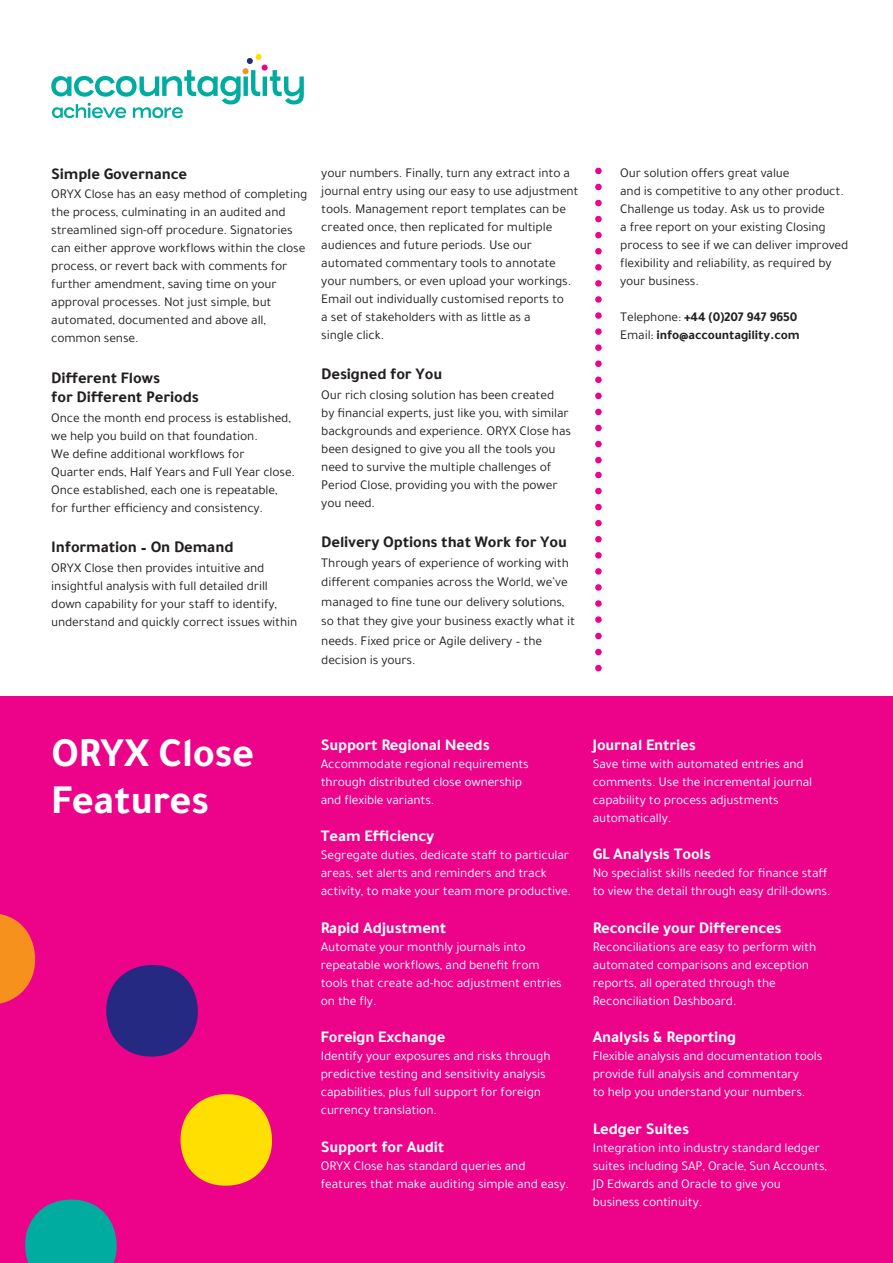
<style>
.page{position:relative;width:893px;height:1263px;background:#fff}
.page>*{position:absolute;margin:0;border:0;box-sizing:border-box;transform-origin:0 0}
.t1{font:700 42px/46.5px "Tajawal";letter-spacing:-.01em;color:#fff}
.t2{font:700 16.5px "Tajawal";letter-spacing:-.01em;color:#fff}
.t3{font:700 16.5px/19.5px "Tajawal";letter-spacing:-.01em;color:#231f20}
.t4{font:13.5px/18px "Tajawal";letter-spacing:-.01em;color:#231f20}
.t5{font:13.5px/18px "Tajawal";letter-spacing:-.01em;color:#fff}
.t6{font:700 13.5px/18px "Tajawal";letter-spacing:-.01em;color:#231f20}
.s1{font-weight:400}
</style>
<div class="page">
<svg style="left:51px;top:54px;width:253px;height:64px"></svg>
<div style="left:595px;top:520px;width:7px;height:7px;background:#ed028a;border-radius:50%"></div>
<div style="left:595px;top:536px;width:7px;height:7px;background:#ed028a;border-radius:50%"></div>
<div style="left:595px;top:552px;width:7px;height:7px;background:#ed028a;border-radius:50%"></div>
<div style="left:595px;top:568px;width:7px;height:7px;background:#ed028a;border-radius:50%"></div>
<div style="left:595px;top:584px;width:7px;height:7px;background:#ed028a;border-radius:50%"></div>
<div style="left:595px;top:600px;width:7px;height:7px;background:#ed028a;border-radius:50%"></div>
<div style="left:595px;top:616px;width:7px;height:7px;background:#ed028a;border-radius:50%"></div>
<div style="left:595px;top:633px;width:7px;height:6px;background:#ed028a;border-radius:50%"></div>
<div style="left:595px;top:649px;width:7px;height:6px;background:#ed028a;border-radius:50%"></div>
<div style="left:595px;top:665px;width:7px;height:6px;background:#ed028a;border-radius:50%"></div>
<div style="left:595px;top:472px;width:7px;height:6px;background:#ed028a;border-radius:50%"></div>
<div style="left:595px;top:488px;width:7px;height:6px;background:#ed028a;border-radius:50%"></div>
<div style="left:595px;top:504px;width:7px;height:6px;background:#ed028a;border-radius:50%"></div>
<div style="left:595px;top:425px;width:7px;height:6px;background:#ed028a;border-radius:50%"></div>
<div style="left:595px;top:216px;width:7px;height:7px;background:#ed028a;border-radius:50%"></div>
<div style="left:595px;top:441px;width:7px;height:6px;background:#ed028a;border-radius:50%"></div>
<div style="left:595px;top:232px;width:7px;height:7px;background:#ed028a;border-radius:50%"></div>
<div style="left:595px;top:457px;width:7px;height:6px;background:#ed028a;border-radius:50%"></div>
<div style="left:595px;top:248px;width:7px;height:7px;background:#ed028a;border-radius:50%"></div>
<div style="left:595px;top:264px;width:7px;height:7px;background:#ed028a;border-radius:50%"></div>
<div style="left:595px;top:280px;width:7px;height:7px;background:#ed028a;border-radius:50%"></div>
<div style="left:595px;top:296px;width:7px;height:7px;background:#ed028a;border-radius:50%"></div>
<div style="left:595px;top:312px;width:7px;height:7px;background:#ed028a;border-radius:50%"></div>
<div style="left:595px;top:328px;width:7px;height:7px;background:#ed028a;border-radius:50%"></div>
<div style="left:595px;top:344px;width:7px;height:7px;background:#ed028a;border-radius:50%"></div>
<div style="left:595px;top:360px;width:7px;height:7px;background:#ed028a;border-radius:50%"></div>
<div style="left:595px;top:168px;width:7px;height:6px;background:#ed028a;border-radius:50%"></div>
<div style="left:595px;top:376px;width:7px;height:7px;background:#ed028a;border-radius:50%"></div>
<div style="left:595px;top:184px;width:7px;height:6px;background:#ed028a;border-radius:50%"></div>
<div style="left:595px;top:392px;width:7px;height:7px;background:#ed028a;border-radius:50%"></div>
<div style="left:595px;top:200px;width:7px;height:6px;background:#ed028a;border-radius:50%"></div>
<div style="left:595px;top:408px;width:7px;height:7px;background:#ed028a;border-radius:50%"></div>
<div style="left:0;top:696px;width:893px;height:567px;background:#ed028a"></div>
<svg style="left:0;top:914px;width:36px;height:90px"></svg>
<svg style="left:25px;top:1199px;width:92px;height:64px"></svg>
<svg style="left:106px;top:965px;width:92px;height:92px"></svg>
<svg style="left:180px;top:1094px;width:92px;height:92px"></svg>
<p class="t3" style="left:51px;top:164px;width:137px">Simple Governance</p>
<p class="t4" style="left:51px;top:185px;width:258px">ORYX Close has an easy method of completing the process, culminating in an audited and streamlined sign-off procedure. Signatories can either approve workflows within the close process, or revert back with comments for further amendment, saving time on your approval processes. Not just simple, but automated, documented and above all, common sense.</p>
<p class="t3" style="left:51px;top:368px;width:149px">Different Flows<br>for Different Periods</p>
<p class="t4" style="left:51px;top:409px;width:245px">Once the month end process is established, we help you build on that foundation.<br>We define additional workflows for<br>Quarter ends, Half Years and Full Year close.<br>Once established, each one is repeatable, for further efficiency and consistency.</p>
<p class="t3" style="left:51px;top:537px;width:184px">Information – On Demand</p>
<p class="t4" style="left:51px;top:559px;width:248px">ORYX Close then provides intuitive and insightful analysis with full detailed drill down capability for your staff to identify, understand and quickly correct issues within</p>
<p class="t4" style="left:321px;top:164px;width:259px">your numbers. Finally, turn any extract into a journal entry using our easy to use adjustment tools. Management report templates can be created once, then replicated for multiple audiences and future periods. Use our automated commentary tools to annotate your numbers, or even upload your workings.<br>Email out individually customised reports to<br>a set of stakeholders with as little as a<br>single click.</p>
<p class="t3" style="left:321px;top:364px;width:122px">Designed for You</p>
<p class="t4" style="left:321px;top:386px;width:251px">Our rich closing solution has been created<br>by financial experts, just like you, with similar backgrounds and experience. ORYX Close has been designed to give you all the tools you need to survive the multiple challenges of Period Close, providing you with the power you need.</p>
<p class="t3" style="left:321px;top:532px;width:247px">Delivery Options that Work for You</p>
<p class="t4" style="left:321px;top:553px;width:255px;line-height:19.5px">Through years of experience of working with different companies across the World, we’ve managed to fine tune our delivery solutions, so that they give your business exactly what it needs. Fixed price or Agile delivery – the decision is yours.</p>
<p class="t4" style="left:620px;top:164px;width:230px">Our solution offers great value<br>and is competitive to any other product.<br>Challenge us today. Ask us to provide<br>a free report on your existing Closing process to see if we can deliver improved flexibility and reliability, as required by your business.</p>
<p class="t6" style="left:620px;top:307px;width:181px"><span class="s1">Telephone:</span> +44 (0)207 947 9650<br><span class="s1">Email:</span> info@accountagility.com</p>
<h1 class="t1" style="left:51px;top:729px;width:204px">ORYX Close<br>Features</h1>
<p class="t2" style="left:321px;top:732px;width:170px">Support Regional Needs</p>
<p class="t5" style="left:321px;top:755px;width:210px">Accommodate regional requirements through distributed close ownership and flexible variants.</p>
<p class="t2" style="left:321px;top:824px;width:115px">Team Efficiency</p>
<p class="t5" style="left:321px;top:846px;width:252px">Segregate duties, dedicate staff to particular areas, set alerts and reminders and track activity, to make your team more productive.</p>
<p class="t2" style="left:321px;top:915px;width:127px">Rapid Adjustment</p>
<p class="t5" style="left:321px;top:938px;width:243px">Automate your monthly journals into repeatable workflows, and benefit from tools that create ad-hoc adjustment entries on the fly.</p>
<p class="t2" style="left:321px;top:1025px;width:126px">Foreign Exchange</p>
<p class="t5" style="left:321px;top:1047px;width:231px">Identify your exposures and risks through predictive testing and sensitivity analysis capabilities, plus full support for foreign currency translation.</p>
<p class="t2" style="left:321px;top:1134px;width:125px">Support for Audit</p>
<p class="t5" style="left:321px;top:1157px;width:250px">ORYX Close has standard queries and features that make auditing simple and easy.</p>
<p class="t2" style="left:593px;top:732px;width:105px">Journal Entries</p>
<p class="t5" style="left:593px;top:755px;width:221px">Save time with automated entries and comments. Use the incremental journal capability to process adjustments automatically.</p>
<p class="t2" style="left:593px;top:842px;width:120px">GL Analysis Tools</p>
<p class="t5" style="left:593px;top:864px;width:239px">No specialist skills needed for finance staff to view the detail through easy drill-downs.</p>
<p class="t2" style="left:593px;top:915px;width:190px">Reconcile your Differences</p>
<p class="t5" style="left:593px;top:938px;width:225px">Reconciliations are easy to perform with automated comparisons and exception reports, all operated through the Reconciliation Dashboard.</p>
<p class="t2" style="left:593px;top:1025px;width:145px">Analysis &amp; Reporting</p>
<p class="t5" style="left:593px;top:1047px;width:231px">Flexible analysis and documentation tools provide full analysis and commentary<br>to help you understand your numbers.</p>
<p class="t2" style="left:593px;top:1116px;width:98px">Ledger Suites</p>
<p class="t5" style="left:593px;top:1139px;width:236px">Integration into industry standard ledger suites including SAP, Oracle, Sun Accounts, JD Edwards and Oracle to give you business continuity.</p>
</div>
